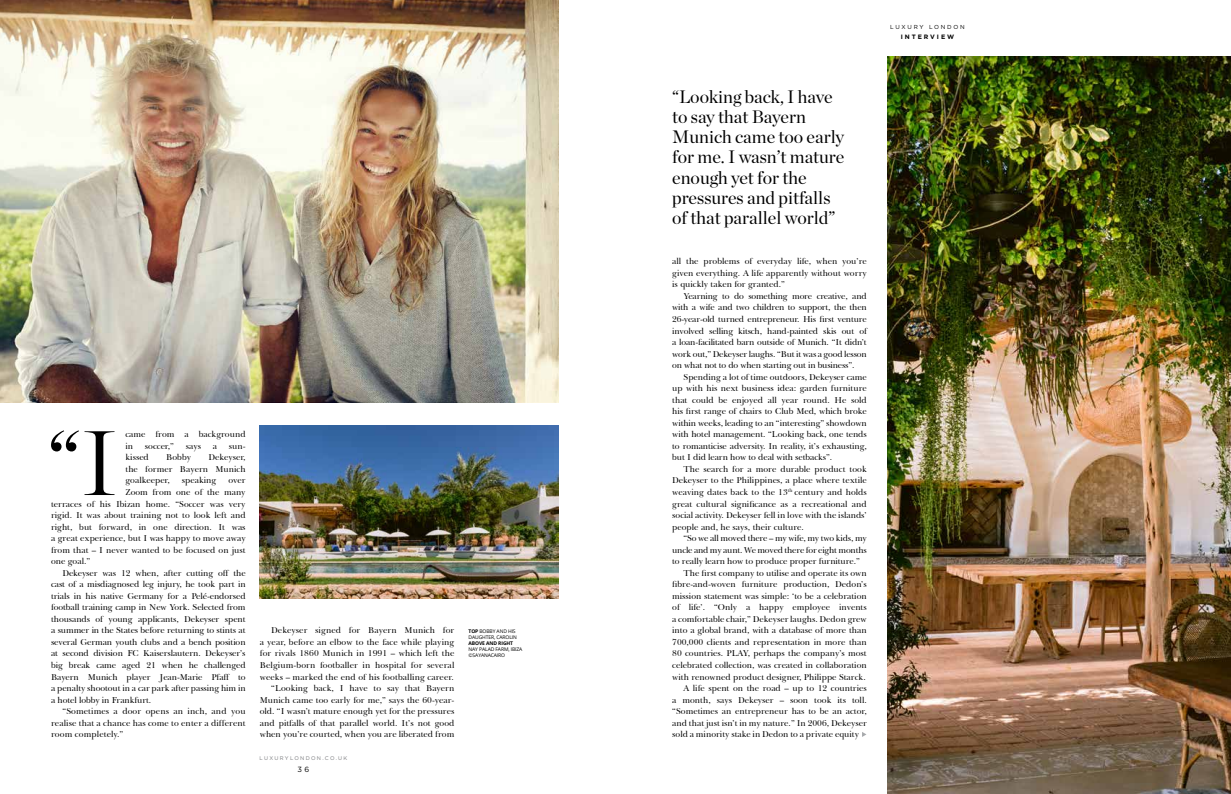
<style>
.page{position:relative;width:1231px;height:794px;background:#fff}
.page>*{position:absolute;margin:0;border:0;box-sizing:border-box;transform-origin:0 0}
.t1{font:300 91.4px "Chronicle Display";color:#000}
.t2{font:18px/20.2px "Chronicle Display";color:#000}
.t3{font:8.7px/11.5px "Baskerville BT";color:#000;text-align:justify}
.t4{font:8.7px "Baskerville BT";letter-spacing:-.02em;color:#000}
.t5{font:7.5px "Gotham";color:#000}
.t6{font:700 6.3px "Gotham";letter-spacing:.31em;color:#000}
.t7{font:5.8px "Gotham";letter-spacing:.305em;color:#000}
.t8{font:5.3px "Gotham";letter-spacing:.25em;color:#77787b}
.t9{font:5px/5.8px "Open Sans";letter-spacing:-.02em;color:#000}
.t10{font:700 5px "Open Sans";letter-spacing:-.02em;color:#000}
.s1{font-weight:700}
</style>
<div class="page">
<img style="left:0;top:0;width:558px;height:403px">
<img style="left:260px;top:426px;width:298px;height:173px">
<img style="left:887px;top:57px;width:343px;height:737px">
<svg style="left:862px;top:732px;width:4px;height:5px"></svg>
<h1 class="t1" style="left:47px;top:393px;width:72px">“I</h1>
<p class="t3" style="left:125px;top:428px;width:122px">came from a background in</p>
<p class="t3" style="left:145px;top:440px;width:31px">soccer,”</p>
<p class="t3" style="left:186px;top:440px;width:17px">says</p>
<p class="t3" style="left:213px;top:440px;width:6px">a</p>
<p class="t3" style="left:229px;top:440px;width:18px">sun-</p>
<p class="t3" style="left:125px;top:452px;width:25px">kissed</p>
<p class="t3" style="left:166px;top:452px;width:26px">Bobby</p>
<p class="t3" style="left:125px;top:452px;width:122px;text-indent:83px">Dekeyser, the former Bayern Munich goalkeeper,</p>
<p class="t3" style="left:182px;top:475px;width:36px">speaking</p>
<p class="t3" style="left:228px;top:475px;width:19px">over</p>
<p class="t3" style="left:125px;top:486px;width:122px">Zoom from one of the many</p>
<p class="t3" style="left:51px;top:498px;width:196px">terraces of his Ibizan home. “Soccer was very</p>
<p class="t3" style="left:51px;top:509px;width:196px">rigid. It was about training not to look left and</p>
<p class="t3" style="left:51px;top:521px;width:196px">right, but forward, in one direction. It was</p>
<p class="t3" style="left:51px;top:532px;width:196px">a great experience, but I was happy to move away</p>
<p class="t3" style="left:51px;top:544px;width:196px">from that – I never wanted to be focused on just</p>
<p class="t3" style="left:51px;top:555px;width:41px">one goal.”</p>
<p class="t3" style="left:62px;top:567px;width:185px">Dekeyser was 12 when, after cutting off the</p>
<p class="t3" style="left:51px;top:578px;width:196px">cast of a misdiagnosed leg injury, he took part in</p>
<p class="t3" style="left:51px;top:590px;width:196px">trials in his native Germany for a Pelé-endorsed</p>
<p class="t3" style="left:51px;top:601px;width:196px">football training camp in New York. Selected from</p>
<p class="t3" style="left:51px;top:613px;width:196px">thousands of young applicants, Dekeyser spent</p>
<p class="t3" style="left:51px;top:625px;width:196px">a summer in the States before returning to stints at</p>
<p class="t3" style="left:51px;top:636px;width:196px">several German youth clubs and a bench position</p>
<p class="t3" style="left:51px;top:648px;width:196px">at second division FC Kaiserslautern. Dekeyser’s</p>
<p class="t3" style="left:51px;top:659px;width:196px">big break came aged 21 when he challenged</p>
<p class="t3" style="left:51px;top:671px;width:196px">Bayern Munich player Jean-Marie Pfaff to</p>
<p class="t3" style="left:51px;top:682px;width:196px">a penalty shootout in a car park after passing him in</p>
<p class="t3" style="left:51px;top:694px;width:102px">a hotel lobby in Frankfurt.</p>
<p class="t3" style="left:62px;top:705px;width:185px">“Sometimes a door opens an inch, and you</p>
<p class="t3" style="left:51px;top:717px;width:196px">realise that a chance has come to enter a different</p>
<p class="t3" style="left:51px;top:728px;width:74px">room completely.”</p>
<p class="t3" style="left:260px;top:625px;width:196px;text-align:right">Dekeyser signed for Bayern Munich for<br>a year, before an elbow to the face while playing for rivals 1860 Munich in 1991 – which left the Belgium-born footballer in hospital for several weeks – marked the end of his footballing career. “Looking back, I have to say that Bayern Munich came too early for me,” says the 60-year&shy;old. “I wasn’t mature enough yet for the pressures and pitfalls of that parallel world. It’s not good when you’re courted, when you are liberated from</p>
<p class="t8" style="left:259px;top:754px;width:89px">LUXURYLONDON.CO.UK</p>
<p class="t5" style="left:297px;top:764px;width:13px">3 6</p>
<p class="t9" style="left:468px;top:628px;width:50px"><span class="s1">TOP</span> BOBBY AND HIS<br>DAUGHTER, CAROLIN</p>
<p class="t10" style="left:468px;top:639px;width:46px">ABOVE AND RIGHT</p>
<p class="t9" style="left:468px;top:646px;width:55px">NAY PALAD FARM, IBIZA ©SAYANACAIRO</p>
<h2 class="t2" style="left:672px;top:85px;width:173px">“Looking back, I have to say that Bayern<br>Munich came too early for me. I wasn’t mature enough yet for the pressures and pitfalls of that parallel world”</h2>
<p class="t3" style="left:672px;top:256px;width:196px">all the problems of everyday life, when you’re given everything. A life apparently without worry is quickly taken for granted.”</p>
<p class="t3" style="left:672px;top:290px;width:196px;text-indent:11px">Yearning to do something more creative, and with a wife and two children to support, the then 26-year-old turned entrepreneur. His first venture involved selling kitsch, hand-painted skis out of a loan-facilitated barn outside of Munich. “It didn’t work out,” Dekeyser laughs. “But it was a good lesson on what not to do when starting out in business”.</p>
<p class="t3" style="left:672px;top:371px;width:196px;text-indent:11px">Spending a lot of time outdoors, Dekeyser came up with his next business idea: garden furniture that could be enjoyed all year round. He sold his first range of chairs to Club Med, which broke within weeks, leading to an “interesting” showdown with hotel management. “Looking back, one tends to romanticise adversity. In reality, it’s exhausting, but I did learn how to deal with setbacks”.</p>
<p class="t3" style="left:672px;top:463px;width:196px;text-indent:11px">The search for a more durable product took Dekeyser to the Philippines, a place where textile weaving dates back to the 13<sup>th</sup> century and holds great cultural significance as a recreational and social activity. Dekeyser fell in love with the islands’ people and, he says, their culture.</p>
<p class="t4" style="left:683px;top:533px;width:185px">“So we all moved there – my wife, my two kids, my</p>
<p class="t4" style="left:672px;top:544px;width:196px">uncle and my aunt. We moved there for eight months</p>
<p class="t3" style="left:672px;top:555px;width:189px">to really learn how to produce proper furniture.”</p>
<p class="t3" style="left:683px;top:567px;width:185px">The first company to utilise and operate its own</p>
<p class="t3" style="left:672px;top:578px;width:196px">fibre-and-woven furniture production, Dedon’s</p>
<p class="t3" style="left:672px;top:590px;width:196px">mission statement was simple: ‘to be a celebration</p>
<p class="t3" style="left:672px;top:601px;width:196px">of life’. “Only a happy employee invents</p>
<p class="t3" style="left:672px;top:613px;width:196px">a comfortable chair,” Dekeyser laughs. Dedon grew</p>
<p class="t3" style="left:672px;top:625px;width:196px">into a global brand, with a database of more than</p>
<p class="t3" style="left:672px;top:636px;width:196px">700,000 clients and representation in more than</p>
<p class="t3" style="left:672px;top:648px;width:196px">80 countries. PLAY, perhaps the company’s most</p>
<p class="t3" style="left:672px;top:659px;width:196px">celebrated collection, was created in collaboration</p>
<p class="t3" style="left:672px;top:671px;width:195px">with renowned product designer, Philippe Starck.</p>
<p class="t3" style="left:683px;top:682px;width:185px">A life spent on the road – up to 12 countries</p>
<p class="t3" style="left:672px;top:694px;width:196px">a month, says Dekeyser – soon took its toll.</p>
<p class="t3" style="left:672px;top:705px;width:196px">“Sometimes an entrepreneur has to be an actor,</p>
<p class="t3" style="left:672px;top:717px;width:196px">and that just isn’t in my nature.” In 2006, Dekeyser</p>
<p class="t3" style="left:672px;top:728px;width:188px">sold a minority stake in Dedon to a private equity</p>
<p class="t7" style="left:890px;top:24px;width:76px">LUXURY LONDON</p>
<p class="t6" style="left:900px;top:32px;width:55px">INTERVIEW</p>
</div>
